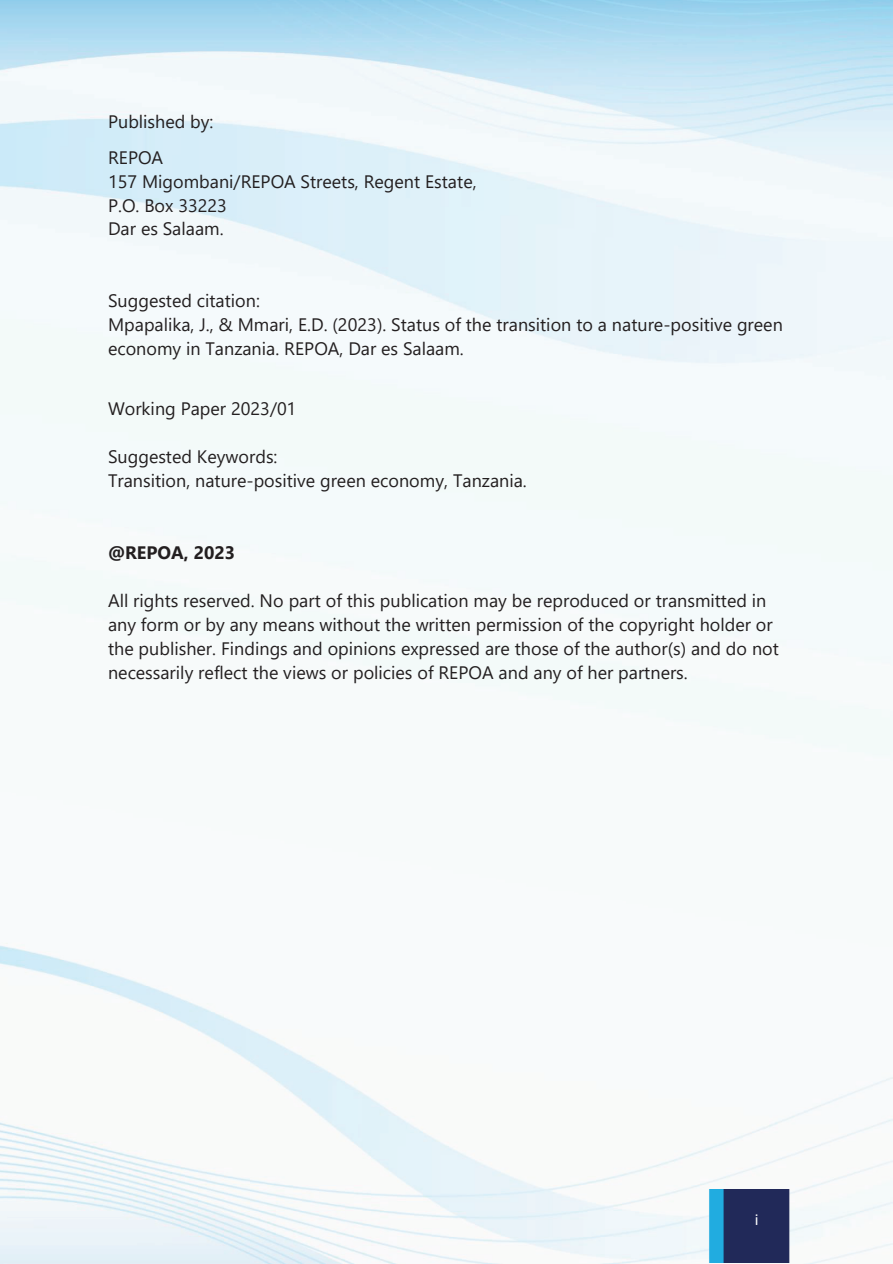
<style>
.page{position:relative;width:893px;height:1264px;background:#fff}
.page>*{position:absolute;margin:0;border:0;box-sizing:border-box;transform-origin:0 0}
.t1{font:18px/24px "Segoe UI";color:#231f20}
.t2{font:700 18px "Segoe UI";color:#231f20}
.t3{font:16.5px "Calibri";color:#fff}
</style>
<div class="page">
<img style="left:0;top:0;width:893px;height:1263px">
<img style="left:0;top:1189px;width:893px;height:72px">
<p class="t1" style="left:108px;top:101px;width:107px;line-height:36px">Published by:<br>REPOA</p>
<p class="t1" style="left:108px;top:167px;width:370px">157 Migombani/REPOA Streets, Regent Estate,<br>P.O. Box 33223<br>Dar es Salaam.</p>
<p class="t1" style="left:108px;top:287px;width:676px">Suggested citation:<br>Mpapalika, J., &amp; Mmari, E.D. (2023). Status of the transition to a nature-positive green economy in Tanzania. REPOA, Dar es Salaam.</p>
<p class="t1" style="left:108px;top:395px;width:190px">Working Paper 2023/01</p>
<p class="t1" style="left:108px;top:443px;width:420px">Suggested Keywords:<br>Transition, nature-positive green economy, Tanzania.</p>
<p class="t2" style="left:108px;top:535px;width:129px">@REPOA, 2023</p>
<p class="t1" style="left:108px;top:586px;width:672px">All rights reserved. No part of this publication may be reproduced or transmitted in any form or by any means without the written permission of the copyright holder or the publisher. Findings and opinions expressed are those of the author(s) and do not necessarily reflect the views or policies of REPOA and any of her partners.</p>
<p class="t3" style="left:755px;top:1207px;width:5px">i</p>
</div>
